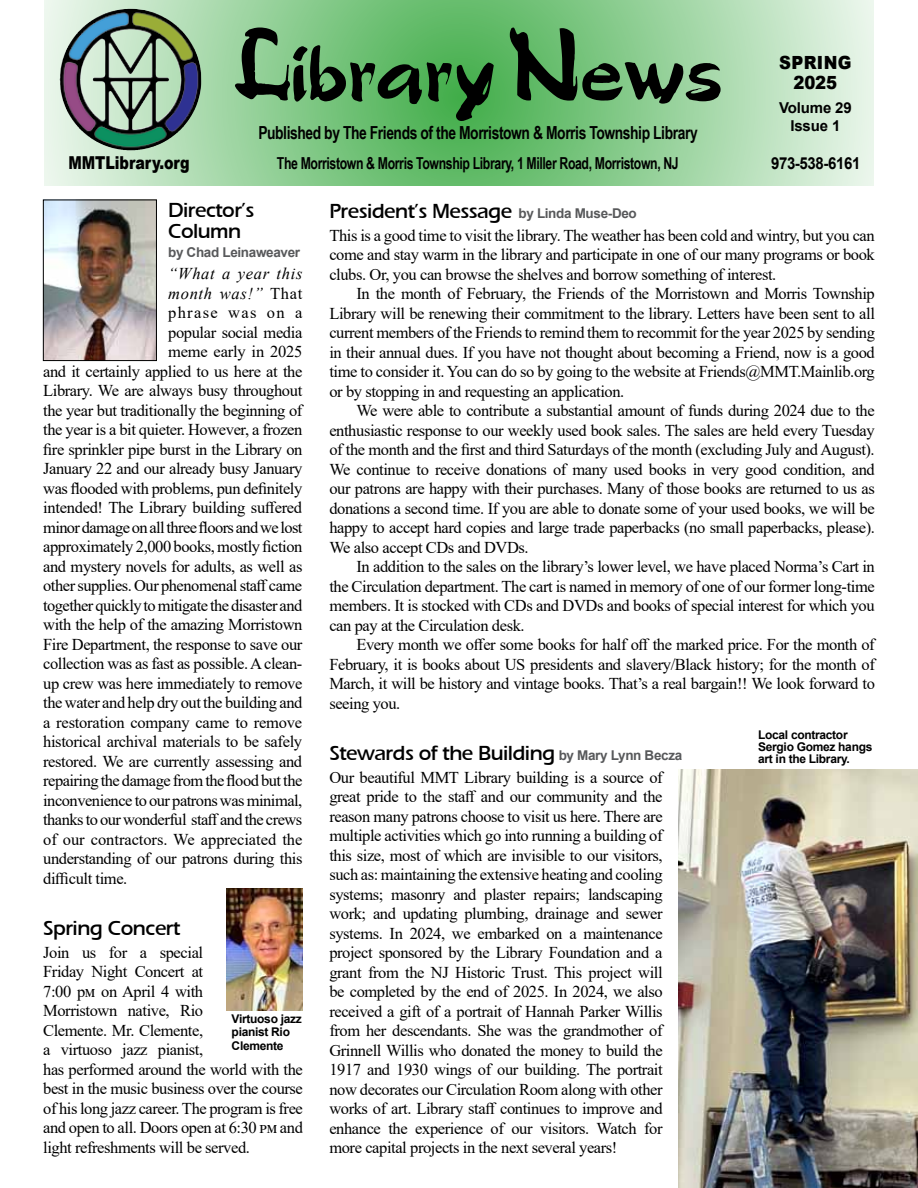
<style>
.page{position:relative;width:918px;height:1188px;background:#fff}
.page>*{position:absolute;margin:0;border:0;box-sizing:border-box;transform-origin:0 0}
.t1{font:90px "RUPERTA";letter-spacing:-.025em;color:#000}
.t2{font:21px/21px "Aquiline Book Bold SWFTE";letter-spacing:-.025em;color:#000}
.t3{font:900 18.15px/19.5px "Arial";letter-spacing:.025em;color:#000;text-align:center;scale:.91 1}
.t4{font:700 18px "Arial Narrow";letter-spacing:-.025em;color:#000;scale:.94 1}
.t5{font:900 17.85px "Arial";letter-spacing:-.005em;color:#000;scale:.8 1}
.t6{font:16.5px/19.5px "Times New Roman";letter-spacing:-.025em;color:#000;text-align:justify}
.t7{font:700 16.5px "Arial Narrow";letter-spacing:-.025em;color:#000;scale:.91 1}
.t8{font:16.5px "Times New Roman";letter-spacing:-.005em;color:#000}
.t9{font:italic 16.5px "Times New Roman";letter-spacing:.04em;color:#000}
.t10{font:16.5px "Times New Roman";letter-spacing:.08em;color:#000}
.t11{font:700 16.5px "Arial";letter-spacing:-.025em;color:#000;scale:.91 1}
.t12{font:700 15px/18px "Arial";letter-spacing:-.01em;color:#000;text-align:center}
.t13{font:700 13.5px "Arial";letter-spacing:-.025em;color:#58595b}
.t14{font:700 12px/12px "Arial";letter-spacing:-.025em;color:#000}
.s1{font-size:105px}
.s2{font-style:normal}
.s3{font-family:"Arial";font-weight:700;font-size:13.5px;color:#58595b}
</style>
<div class="page">
<svg style="left:44px;top:0;width:830px;height:186px"></svg>
<img style="left:45px;top:202px;width:110px;height:157px">
<div style="left:43px;top:200px;width:114px;height:161px;border:1px solid #000"></div>
<img style="left:60px;top:9px;width:68px;height:107px">
<img style="left:678px;top:770px;width:240px;height:418px">
<img style="left:227px;top:889px;width:75px;height:122px">
<h1 class="t1" style="left:232px;top:31px;width:493px"><span class="s1">L</span>ibrary<span class="s1">N</span>ews</h1>
<p class="t4" style="left:258px;top:119px;width:469px">Published by The Friends of the Morristown &amp; Morris Township Library</p>
<p class="t3" style="left:779px;top:52px;width:81px">SPRING<br>2025</p>
<p class="t12" style="left:779px;top:99px;width:74px">Volume 29<br>Issue 1</p>
<p class="t5" style="left:69px;top:150px;width:153px">MMTLibrary.org</p>
<p class="t7" style="left:277px;top:151px;width:443px">The Morristown &amp; Morris Township Library, 1 Miller Road, Morristown, NJ</p>
<p class="t11" style="left:771px;top:152px;width:100px">973-538-6161</p>
<p class="t2" style="left:168px;top:199px;width:88px">Director’s<br>Column</p>
<p class="t13" style="left:168px;top:242px;width:133px">by Chad Leinaweaver</p>
<p class="t9" style="left:168px;top:262px;width:136px">“What a year this</p>
<p class="t9" style="left:168px;top:282px;width:136px">month was!” <span class="s2">That</span></p>
<p class="t10" style="left:168px;top:301px;width:136px">phrase was on a</p>
<p class="t6" style="left:168px;top:322px;width:136px">popular social media</p>
<p class="t6" style="left:168px;top:342px;width:136px">meme early in 2025</p>
<p class="t6" style="left:43px;top:361px;width:261px">and it certainly applied to us here at the</p>
<p class="t6" style="left:43px;top:381px;width:261px">Library. We are always busy throughout</p>
<p class="t6" style="left:43px;top:400px;width:261px">the year but traditionally the beginning of</p>
<p class="t6" style="left:43px;top:420px;width:261px">the year is a bit quieter. However, a frozen</p>
<p class="t6" style="left:43px;top:439px;width:261px">fire sprinkler pipe burst in the Library on</p>
<p class="t6" style="left:43px;top:459px;width:261px">January 22 and our already busy January</p>
<p class="t6" style="left:43px;top:478px;width:261px">was flooded with problems, pun definitely</p>
<p class="t6" style="left:43px;top:498px;width:260px">intended! The Library building suffered</p>
<p class="t6" style="left:43px;top:517px;width:261px">minor damage on all three floors and we lost</p>
<p class="t6" style="left:43px;top:537px;width:261px">approximately 2,000 books, mostly fiction</p>
<p class="t6" style="left:43px;top:556px;width:261px">and mystery novels for adults, as well as</p>
<p class="t6" style="left:43px;top:576px;width:261px">other supplies. Our phenomenal staff came</p>
<p class="t6" style="left:43px;top:595px;width:261px">together quickly to mitigate the disaster and</p>
<p class="t6" style="left:43px;top:615px;width:261px">with the help of the amazing Morristown</p>
<p class="t6" style="left:43px;top:634px;width:261px">Fire Department, the response to save our</p>
<p class="t6" style="left:43px;top:654px;width:261px">collection was as fast as possible. A clean-</p>
<p class="t6" style="left:43px;top:673px;width:261px">up crew was here immediately to remove</p>
<p class="t6" style="left:43px;top:693px;width:261px">the water and help dry out the building and</p>
<p class="t6" style="left:43px;top:712px;width:260px">a restoration company came to remove</p>
<p class="t6" style="left:43px;top:732px;width:260px">historical archival materials to be safely</p>
<p class="t6" style="left:43px;top:751px;width:261px">restored. We are currently assessing and</p>
<p class="t6" style="left:43px;top:771px;width:261px">repairing the damage from the flood but the</p>
<p class="t6" style="left:43px;top:790px;width:261px">inconvenience to our patrons was minimal,</p>
<p class="t6" style="left:43px;top:810px;width:261px">thanks to our wonderful staff and the crews</p>
<p class="t8" style="left:43px;top:828px;width:261px">of our contractors. We appreciated the</p>
<p class="t6" style="left:43px;top:849px;width:261px">understanding of our patrons during this</p>
<p class="t6" style="left:43px;top:868px;width:86px">difficult time.</p>
<p class="t2" style="left:43px;top:917px;width:139px">Spring Concert</p>
<p class="t6" style="left:43px;top:942px;width:261px;text-align:left">Join us for a special<br>Friday Night Concert at<br>7:00 pm on April 4 with<br>Morristown native, Rio<br>Clemente. Mr. Clemente,<br>a virtuoso jazz pianist,<br>has performed around the world with the best in the music business over the course of his long jazz career. The program is free and open to all. Doors open at 6:30 pm and light refreshments will be served.</p>
<p class="t14" style="left:232px;top:1012px;width:72px;line-height:13.5px">Virtuoso jazz pianist Rio<br>Clemente</p>
<p class="t2" style="left:329px;top:200px;width:309px">President’s Message <span class="s3">by Linda Muse-Deo</span></p>
<p class="t6" style="left:329px;top:225px;width:547px">This is a good time to visit the library. The weather has been cold and wintry, but you can come and stay warm in the library and participate in one of our many programs or book clubs. Or, you can browse the shelves and borrow something of interest.</p>
<p class="t6" style="left:329px;top:283px;width:547px;text-indent:27px">In the month of February, the Friends of the Morristown and Morris Township Library will be renewing their commitment to the library. Letters have been sent to all current members of the Friends to remind them to recommit for the year 2025 by sending in their annual dues. If you have not thought about becoming a Friend, now is a good time to consider it. You can do so by going to the website at Friends@MMT.Mainlib.org or by stopping in and requesting an application.</p>
<p class="t6" style="left:329px;top:400px;width:547px;text-indent:27px">We were able to contribute a substantial amount of funds during 2024 due to the enthusiastic response to our weekly used book sales. The sales are held every Tuesday of the month and the first and third Saturdays of the month (excluding July and August).<br>We continue to receive donations of many used books in very good condition, and our patrons are happy with their purchases. Many of those books are returned to us as donations a second time. If you are able to donate some of your used books, we will be happy to accept hard copies and large trade paperbacks (no small paperbacks, please).<br>We also accept CDs and DVDs.</p>
<p class="t6" style="left:329px;top:556px;width:547px;text-indent:27px">In addition to the sales on the library’s lower level, we have placed Norma’s Cart in the Circulation department. The cart is named in memory of one of our former long-time members. It is stocked with CDs and DVDs and books of special interest for which you can pay at the Circulation desk.</p>
<p class="t6" style="left:329px;top:635px;width:547px;text-indent:27px">Every month we offer some books for half off the marked price. For the month of February, it is books about US presidents and slavery/Black history; for the month of March, it will be history and vintage books. That’s a real bargain!! We look forward to seeing you.</p>
<p class="t2" style="left:329px;top:743px;width:354px">Stewards of the Building <span class="s3">by Mary Lynn Becza</span></p>
<p class="t6" style="left:329px;top:767px;width:335px">Our beautiful MMT Library building is a source of great pride to the staff and our community and the reason many patrons choose to visit us here. There are multiple activities which go into running a building of this size, most of which are invisible to our visitors, such as: maintaining the extensive heating and cooling systems; masonry and plaster repairs; landscaping work; and updating plumbing, drainage and sewer systems. In 2024, we embarked on a maintenance project sponsored by the Library Foundation and a grant from the NJ Historic Trust. This project will be completed by the end of 2025. In 2024, we also received a gift of a portrait of Hannah Parker Willis from her descendants. She was the grandmother of Grinnell Willis who donated the money to build the 1917 and 1930 wings of our building. The portrait now decorates our Circulation Room along with other works of art. Library staff continues to improve and enhance the experience of our visitors. Watch for more capital projects in the next several years!</p>
<p class="t14" style="left:758px;top:729px;width:116px">Local contractor<br>Sergio Gomez hangs art in the Library.</p>
</div>
